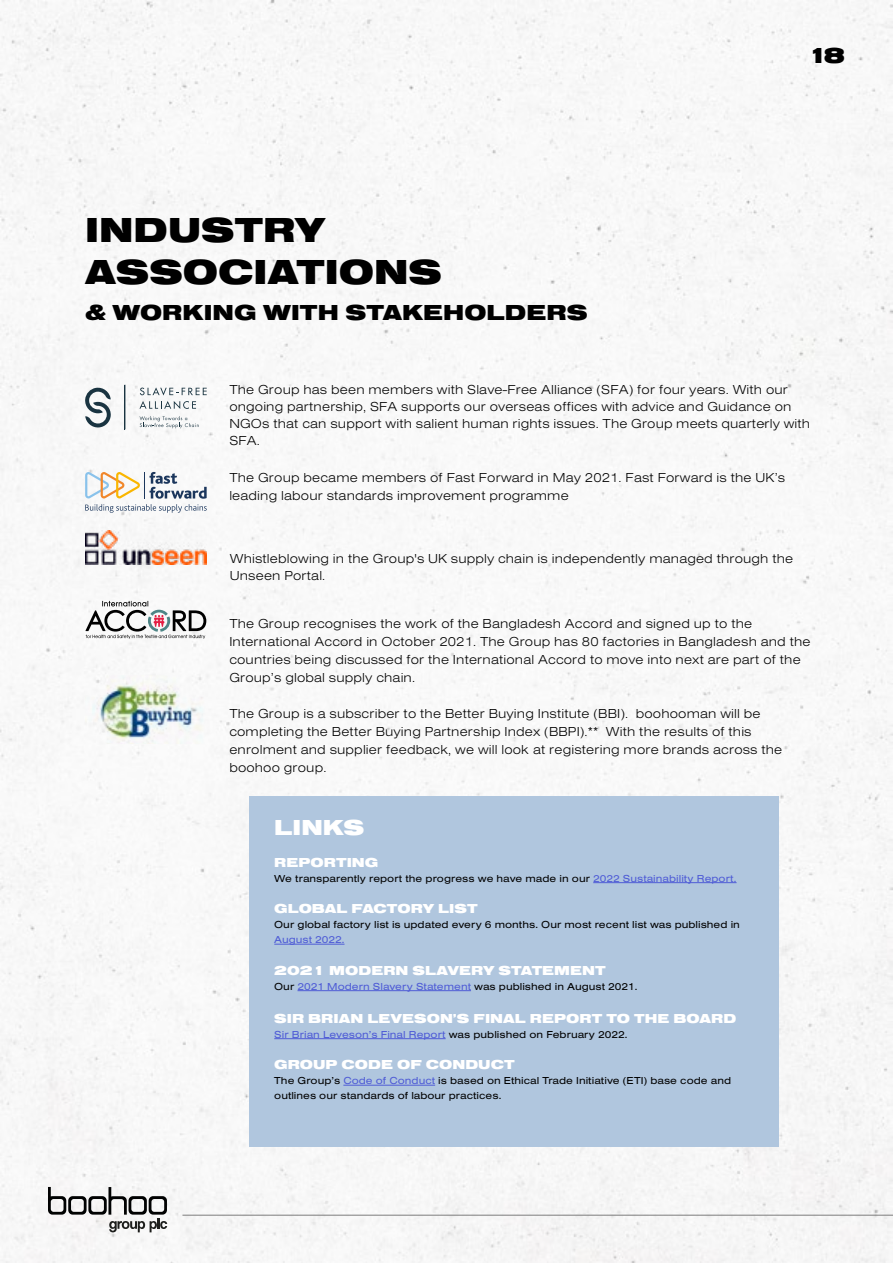
<style>
.page{position:relative;width:893px;height:1263px;background:#fff}
.page>*{position:absolute;margin:0;border:0;box-sizing:border-box;transform-origin:0 0}
.t1{font:900 36px/42px "Nimbus San Ext";color:#000}
.t2{font:900 22.5px "Nimbus San Ext";color:#000}
.t3{font:900 22.5px "Nimbus San Ext";color:#fff}
.t4{font:300 13.5px/18px "Nimbus San Ext";letter-spacing:.01em;color:#000}
.t5{font:900 13.5px "Nimbus San Ext";color:#fff}
.t6{font:300 13.5px "Nimbus San Ext D";color:#000}
.t7{font:10.5px/15px "Nimbus San Ext";color:#000}
.t8{font:10.5px "Nimbus San Ext";color:#4f5cd6}
.s1{font-family:"Nimbus San Ext D"}
.s2{color:#4f5cd6}
.s3{color:#000}
</style>
<div class="page">
<img style="left:0;top:0;width:893px;height:1263px">
<svg style="left:48px;top:1187px;width:119px;height:45px"></svg>
<hr style="left:182px;top:1215px;width:711px;height:1px;background:#7c7c7c">
<svg style="left:140px;top:416px;width:59px;height:12px"></svg>
<svg style="left:85px;top:387px;width:26px;height:41px"></svg>
<hr style="left:124px;top:385px;width:1px;height:44px;background:#1a3441">
<svg style="left:139px;top:387px;width:68px;height:22px"></svg>
<svg style="left:85px;top:472px;width:122px;height:41px"></svg>
<img style="left:85px;top:531px;width:122px;height:34px">
<svg style="left:86px;top:601px;width:120px;height:38px"></svg>
<img style="left:85px;top:675px;width:122px;height:68px">
<div style="left:249px;top:796px;width:530px;height:351px;background:#b0c6de"></div>
<hr style="left:593px;top:882px;width:144px;height:1px;background:#4f5cd6">
<hr style="left:274px;top:944px;width:70px;height:1px;background:#4f5cd6">
<hr style="left:297px;top:990px;width:174px;height:1px;background:#4f5cd6">
<hr style="left:274px;top:1038px;width:172px;height:1px;background:#4f5cd6">
<hr style="left:343px;top:1085px;width:92px;height:1px;background:#4f5cd6">
<h1 class="t1" style="left:85px;top:210px;width:358px">INDUSTRY<br>ASSOCIATIONS</h1>
<h2 class="t2" style="left:85px;top:300px;width:504px">&amp; WORKING WITH STAKEHOLDERS</h2>
<h2 class="t2" style="left:807px;top:43px;width:39px">1<span class="s1">8</span></h2>
<p class="t4" style="left:229px;top:380px;width:582px;line-height:17.2px">The Group has been members with Slave-Free Alliance (SFA) for four years. With our ongoing partnership, SFA supports our overseas offices with advice and Guidance on<br>NGOs that can support with salient human rights issues. <span class="s1">The Group meets quarterly with</span></p>
<p class="t6" style="left:229px;top:433px;width:32px">SFA.</p>
<p class="t4" style="left:229px;top:468px;width:557px;line-height:17.5px">The Group became members of Fast Forward in May 2021. Fast Forward is the UK’s leading labour standards improvement programme</p>
<p class="t4" style="left:230px;top:550px;width:565px;line-height:16.2px">Whistleblowing in the Group<span class="s1">'s UK supply chain</span> is independently managed through the<br>Unseen Portal.</p>
<p class="t4" style="left:229px;top:614px;width:583px">The Group recognises the work of the Bangladesh Accord and signed up to the International Accord in October 2021. The Group has 80 factories in Bangladesh and the countries being discussed for the International Accord to move into next are part of the Group’s global supply chain.</p>
<p class="t4" style="left:229px;top:704px;width:555px">The Group is a subscriber to the Better Buying Institute (BBI). boohooman will be completing the Better Buying Partnership Index (BBPI).** With the results of this enrolment and supplier feedback, we will look at registering more brands across the boohoo group.</p>
<h2 class="t3" style="left:274px;top:815px;width:92px">LINKS</h2>
<p class="t5" style="left:274px;top:854px;width:106px">REPORTING</p>
<p class="t7" style="left:274px;top:870px;width:464px">We transparently report the progress we have made in our <span class="s2">2022 Sustainability Report.</span></p>
<p class="t5" style="left:274px;top:901px;width:205px">GLOBAL FACTORY LIST</p>
<p class="t7" style="left:274px;top:917px;width:467px">Our global factory list is updated every 6 months. Our most recent list was published in</p>
<p class="t8" style="left:274px;top:932px;width:72px">August 2022.</p>
<p class="t5" style="left:274px;top:962px;width:333px">2021 MODERN SLAVERY STATEMENT</p>
<p class="t7" style="left:274px;top:978px;width:365px">Our <span class="s2">2021 Modern Slavery Statement</span> was published in August 2021.</p>
<p class="t5" style="left:274px;top:1010px;width:463px">SIR BRIAN LEVESON’S FINAL REPORT TO THE BOARD</p>
<p class="t8" style="left:274px;top:1027px;width:355px">Sir Brian Leveson’s Final Report <span class="s3">was published on February 2022.</span></p>
<p class="t5" style="left:274px;top:1057px;width:242px">GROUP CODE OF CONDUCT</p>
<p class="t7" style="left:274px;top:1073px;width:458px">The Group’s <span class="s2">Code of Conduct</span> is based on Ethical Trade Initiative (ETI) base code and outlines our standards of labour practices.</p>
</div>
